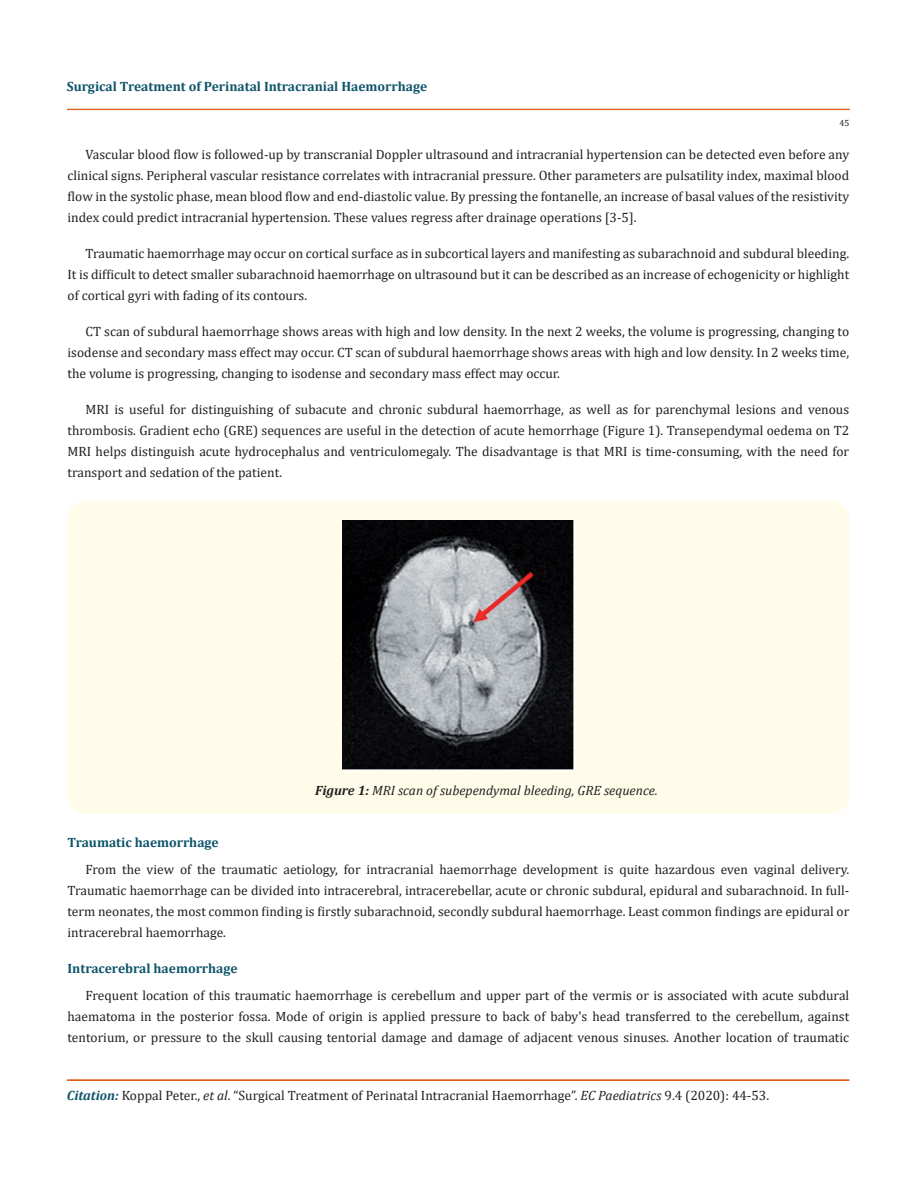
<style>
.page{position:relative;width:917px;height:1188px;background:#fff}
.page>*{position:absolute;margin:0;border:0;box-sizing:border-box;transform-origin:0 0}
.t1{font:13.5px/21px "Cambria";color:#231f20;text-align:justify}
.t2{font:700 13.5px "Cambria";color:#0e546a}
.t3{font:italic 13.5px "Cambria";color:#231f20}
.t4{font:9px "Cambria";color:#231f20}
.s1{font-weight:700}
.s2{font-weight:700;font-style:italic;color:#0e546a}
.s3{font-style:italic}
</style>
<div class="page">
<div style="left:67px;top:109px;width:782px;height:1px;border:1px solid #e05d1a"></div>
<div style="left:67px;top:1080px;width:782px;height:1px;border:1px solid #e05d1a"></div>
<div style="left:68px;top:501px;width:781px;height:313px;background:#fffde9;border-radius:18px"></div>
<img style="left:343px;top:520px;width:231px;height:251px">
<p class="t2" style="left:67px;top:76px;width:362px">Surgical Treatment of Perinatal Intracranial Haemorrhage</p>
<p class="t4" style="left:839px;top:117px;width:11px">45</p>
<p class="t1" style="left:68px;top:144px;width:783px;text-indent:18px">Vascular blood flow is followed-up by transcranial Doppler ultrasound and intracranial hypertension can be detected even before any clinical signs. Peripheral vascular resistance correlates with intracranial pressure. Other parameters are pulsatility index, maximal blood flow in the systolic phase, mean blood flow and end-diastolic value. By pressing the fontanelle, an increase of basal values of the resistivity index could predict intracranial hypertension. These values regress after drainage operations [3-5].</p>
<p class="t1" style="left:68px;top:243px;width:783px;text-indent:18px">Traumatic haemorrhage may occur on cortical surface as in subcortical layers and manifesting as subarachnoid and subdural bleeding.<br>It is difficult to detect smaller subarachnoid haemorrhage on ultrasound but it can be described as an increase of echogenicity or highlight of cortical gyri with fading of its contours.</p>
<p class="t1" style="left:68px;top:321px;width:783px;text-indent:18px">CT scan of subdural haemorrhage shows areas with high and low density. In the next 2 weeks, the volume is progressing, changing to isodense and secondary mass effect may occur. CT scan of subdural haemorrhage shows areas with high and low density. In 2 weeks time, the volume is progressing, changing to isodense and secondary mass effect may occur.</p>
<p class="t1" style="left:68px;top:399px;width:783px;text-indent:18px">MRI is useful for distinguishing of subacute and chronic subdural haemorrhage, as well as for parenchymal lesions and venous thrombosis. Gradient echo (GRE) sequences are useful in the detection of acute hemorrhage (Figure 1). Transependymal oedema on T2<br>MRI helps distinguish acute hydrocephalus and ventriculomegaly. The disadvantage is that MRI is time-consuming, with the need for transport and sedation of the patient.</p>
<p class="t3" style="left:315px;top:781px;width:344px"><span class="s1">Figure 1:</span> MRI scan of subependymal bleeding, GRE sequence.</p>
<p class="t2" style="left:68px;top:833px;width:153px">Traumatic haemorrhage</p>
<p class="t1" style="left:68px;top:859px;width:783px;text-indent:18px">From the view of the traumatic aetiology, for intracranial haemorrhage development is quite hazardous even vaginal delivery.<br>Traumatic haemorrhage can be divided into intracerebral, intracerebellar, acute or chronic subdural, epidural and subarachnoid. In full&shy;term neonates, the most common finding is firstly subarachnoid, secondly subdural haemorrhage. Least common findings are epidural or intracerebral haemorrhage.</p>
<p class="t2" style="left:68px;top:959px;width:171px">Intracerebral haemorrhage</p>
<p class="t1" style="left:68px;top:985px;width:783px;text-indent:18px">Frequent location of this traumatic haemorrhage is cerebellum and upper part of the vermis or is associated with acute subdural haematoma in the posterior fossa. Mode of origin is applied pressure to back of baby's head transferred to the cerebellum, against tentorium, or pressure to the skull causing tentorial damage and damage of adjacent venous sinuses. Another location of traumatic</p>
<p class="t1" style="left:67px;top:1085px;width:703px"><span class="s2">Citation:</span> Koppal Peter., <span class="s3">et al</span>. “Surgical Treatment of Perinatal Intracranial Haemorrhage”. <span class="s3">EC Paediatrics</span> 9.4 (2020): 44-53.</p>
</div>
